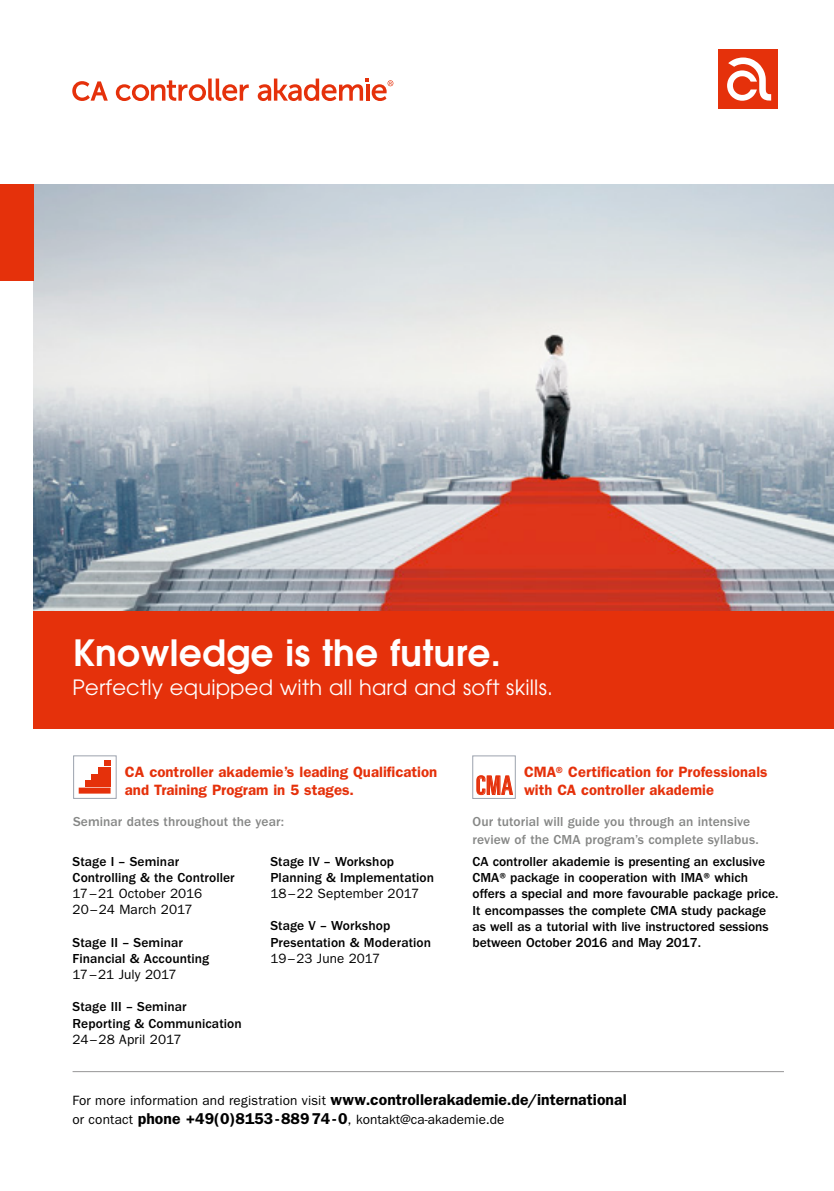
<style>
.page{position:relative;width:834px;height:1191px;background:#fff}
.page>*{position:absolute;margin:0;border:0;box-sizing:border-box;transform-origin:0 0}
.t1{font:600 36px "Avant Garde";letter-spacing:.01em;color:#fff}
.t2{font:ultra-condensed 25.5px "Univers";color:#e5310b}
.t3{font:21px "Avant Garde";letter-spacing:.01em;color:#fff}
.t4{font:600 15.75px "ITC Franklin Gothic Std";letter-spacing:.005em;color:#000}
.t5{font:600 15px/18px "ITC Franklin Gothic Std";color:#e5310b}
.t6{font:500 13.5px/16.2px "ITC Franklin Gothic Std";color:#000}
.t7{font:13.5px/16.2px "ITC Franklin Gothic Std";letter-spacing:.005em;color:#000}
.t8{font:500 13.5px/18px "ITC Franklin Gothic Std";letter-spacing:.005em;color:#868786}
.s1{font-weight:400;font-size:13.5px}
.s2{font-weight:600;font-size:15.75px}
</style>
<div class="page">
<img style="left:34px;top:184px;width:799px;height:427px">
<div style="left:0;top:184px;width:34px;height:97px;background:#e5310b"></div>
<div style="left:34px;top:611px;width:799px;height:118px;background:#e5310b"></div>
<div style="left:718px;top:49px;width:60px;height:60px;background:#e5310b"></div>
<svg style="left:727px;top:57px;width:44px;height:44px"></svg>
<hr style="left:73px;top:1071px;width:710px;height:1px;background:#969597">
<div style="left:98px;top:767px;width:13px;height:6px;background:#e5310b"></div>
<div style="left:104px;top:760px;width:7px;height:6px;background:#e5310b"></div>
<div style="left:79px;top:787px;width:32px;height:6px;background:#e5310b"></div>
<div style="left:92px;top:774px;width:19px;height:6px;background:#e5310b"></div>
<div style="left:85px;top:780px;width:26px;height:6px;background:#e5310b"></div>
<div style="left:73px;top:755px;width:43px;height:43px;border:1px solid #9ca3ae"></div>
<svg style="left:476px;top:775px;width:37px;height:24px"></svg>
<div style="left:472px;top:755px;width:43px;height:43px;border:1px solid #9ca3ae"></div>
<svg style="left:72px;top:81px;width:36px;height:20px"></svg>
<svg style="left:116px;top:79px;width:133px;height:22px"></svg>
<svg style="left:258px;top:79px;width:135px;height:22px"></svg>
<h1 class="t1" style="left:73px;top:629px;width:430px">Knowledge is the future.</h1>
<h3 class="t3" style="left:73px;top:675px;width:481px">Perfectly equipped with all hard and soft skills.</h3>
<p class="t5" style="left:125px;top:763px;width:314px">CA controller akademie’s leading Qualification and Training Program in 5 stages.</p>
<p class="t8" style="left:73px;top:812px;width:212px">Seminar dates throughout the year:</p>
<p class="t6" style="left:73px;top:853px;width:164px">Stage I – Seminar<br>Controlling &amp; the Controller</p>
<p class="t7" style="left:73px;top:885px;width:131px">17–21 October 2016<br>20–24 March 2017</p>
<p class="t6" style="left:73px;top:934px;width:138px">Stage II – Seminar<br>Financial &amp; Accounting</p>
<p class="t7" style="left:73px;top:966px;width:106px">17–21 July 2017</p>
<p class="t6" style="left:73px;top:999px;width:170px">Stage III – Seminar<br>Reporting &amp; Communication</p>
<p class="t7" style="left:73px;top:1031px;width:110px">24–28 April 2017</p>
<p class="t6" style="left:270px;top:853px;width:165px">Stage IV – Workshop<br>Planning &amp; Implementation</p>
<p class="t7" style="left:270px;top:885px;width:150px">18–22 September 2017</p>
<p class="t6" style="left:270px;top:918px;width:162px">Stage V – Workshop<br>Presentation &amp; Moderation</p>
<p class="t7" style="left:270px;top:950px;width:111px">19–23 June 2017</p>
<p class="t5" style="left:524px;top:762px;width:245px">CMA®Certification for Professionals with CA controller akademie</p>
<p class="t8" style="left:472px;top:812px;width:287px">Our tutorial will guide you through an intensive review of the CMA program’s complete syllabus.</p>
<p class="t6" style="left:472px;top:853px;width:307px">CA controller akademie is presenting an exclusive CMA® package in cooperation with IMA® which offers a special and more favourable package price.<br>It encompasses the complete CMA study package as well as a tutorial with live instructored sessions between October 2016 and May 2017.</p>
<h2 class="t2" style="left:476px;top:771px;width:38px">CMA</h2>
<p class="t4" style="left:72px;top:1090px;width:556px"><span class="s1">For more information and registration visit</span> www.controllerakademie.de/international</p>
<p class="t7" style="left:72px;top:1111px;width:433px">or contact <span class="s2">phone +49(0)8153-88974-0</span>, kontakt@ca-akademie.de</p>
</div>
